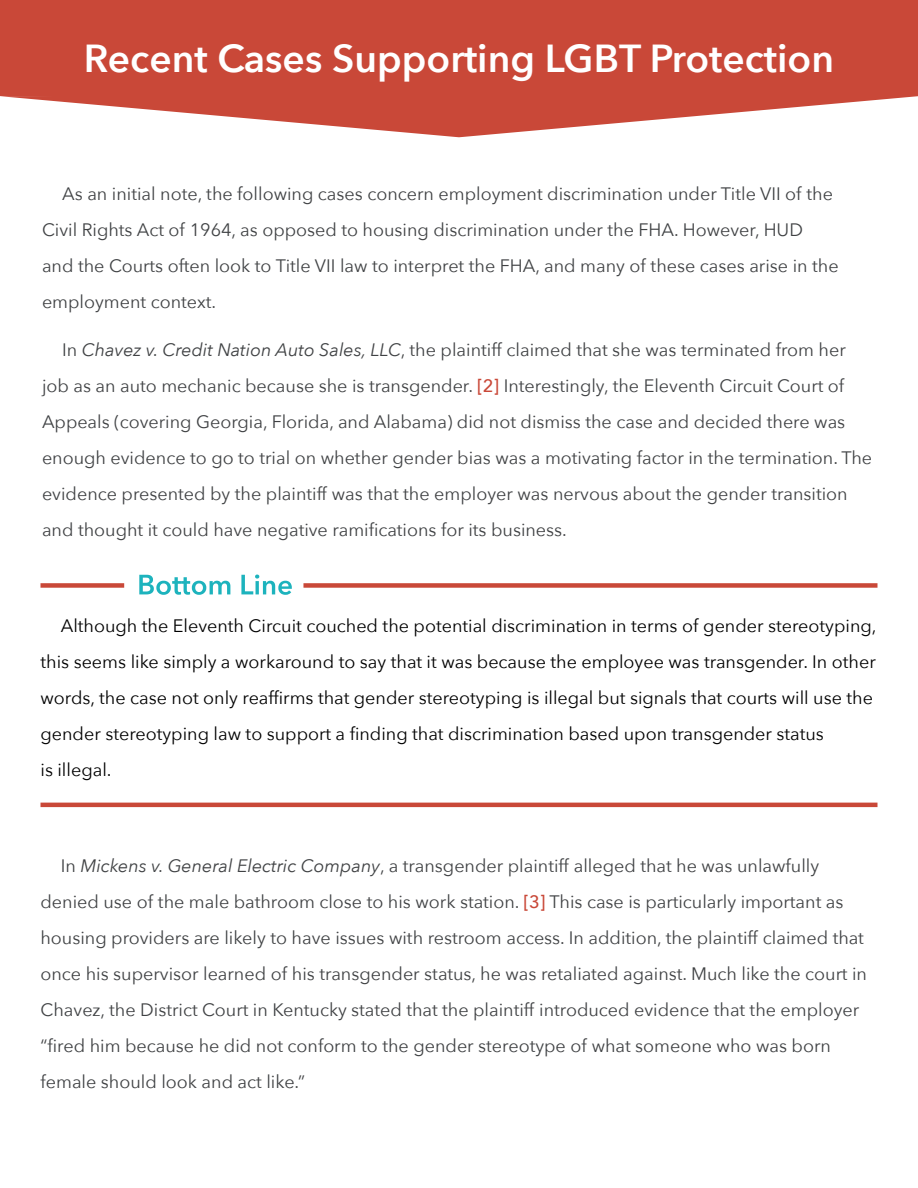
<style>
.page{position:relative;width:918px;height:1188px;background:#fff}
.page>*{position:absolute;margin:0;border:0;box-sizing:border-box;transform-origin:0 0}
.t1{font:600 39px "Avenir Next";color:#fff}
.t2{font:18px/36px "Avenir Next";color:#404244}
.t3{font:18px/36px "Avenir Next";color:#000}
.s1{font-style:italic}
.s2{font-weight:500;color:#c94838}
</style>
<div class="page">
<div style="left:40px;top:583px;width:84px;height:5px;background:#c94838"></div>
<div style="left:303px;top:583px;width:575px;height:5px;background:#c94838"></div>
<svg style="left:139px;top:575px;width:153px;height:20px"></svg>
<svg style="left:0;top:0;width:918px;height:137px;background:#d06355"></svg>
<hr style="left:40px;top:803px;width:838px;height:4px;background:#c94838">
<h1 class="t1" style="left:84px;top:25px;width:752px">Recent Cases Supporting LGBT Protection</h1>
<p class="t2" style="left:42px;top:175px;width:798px;text-indent:20px">As an initial note, the following cases concern employment discrimination under Title VII of the Civil Rights Act of 1964, as opposed to housing discrimination under the FHA. However, HUD and the Courts often look to Title VII law to interpret the FHA, and many of these cases arise in the employment context.</p>
<p class="t2" style="left:42px;top:331px;width:832px;text-indent:20px">In <span class="s1">Chavez v. Credit Nation Auto Sales, LLC</span>, the plaintiff claimed that she was terminated from her job as an auto mechanic because she is transgender. <span class="s2">[2]</span> Interestingly, the Eleventh Circuit Court of Appeals (covering Georgia, Florida, and Alabama) did not dismiss the case and decided there was enough evidence to go to trial on whether gender bias was a motivating factor in the termination. The evidence presented by the plaintiff was that the employer was nervous about the gender transition and thought it could have negative ramifications for its business.</p>
<p class="t3" style="left:41px;top:607px;width:838px;text-indent:20px">Although the Eleventh Circuit couched the potential discrimination in terms of gender stereotyping, this seems like simply a workaround to say that it was because the employee was transgender. In other words, the case not only reaffirms that gender stereotyping is illegal but signals that courts will use the gender stereotyping law to support a finding that discrimination based upon transgender status<br>is illegal.</p>
<p class="t2" style="left:40px;top:847px;width:828px;text-indent:20px">In <span class="s1">Mickens v. General Electric Company</span>, a transgender plaintiff alleged that he was unlawfully denied use of the male bathroom close to his work station. <span class="s2">[3]</span> This case is particularly important as housing providers are likely to have issues with restroom access. In addition, the plaintiff claimed that once his supervisor learned of his transgender status, he was retaliated against. Much like the court in Chavez, the District Court in Kentucky stated that the plaintiff introduced evidence that the employer “fired him because he did not conform to the gender stereotype of what someone who was born female should look and act like.”</p>
</div>
